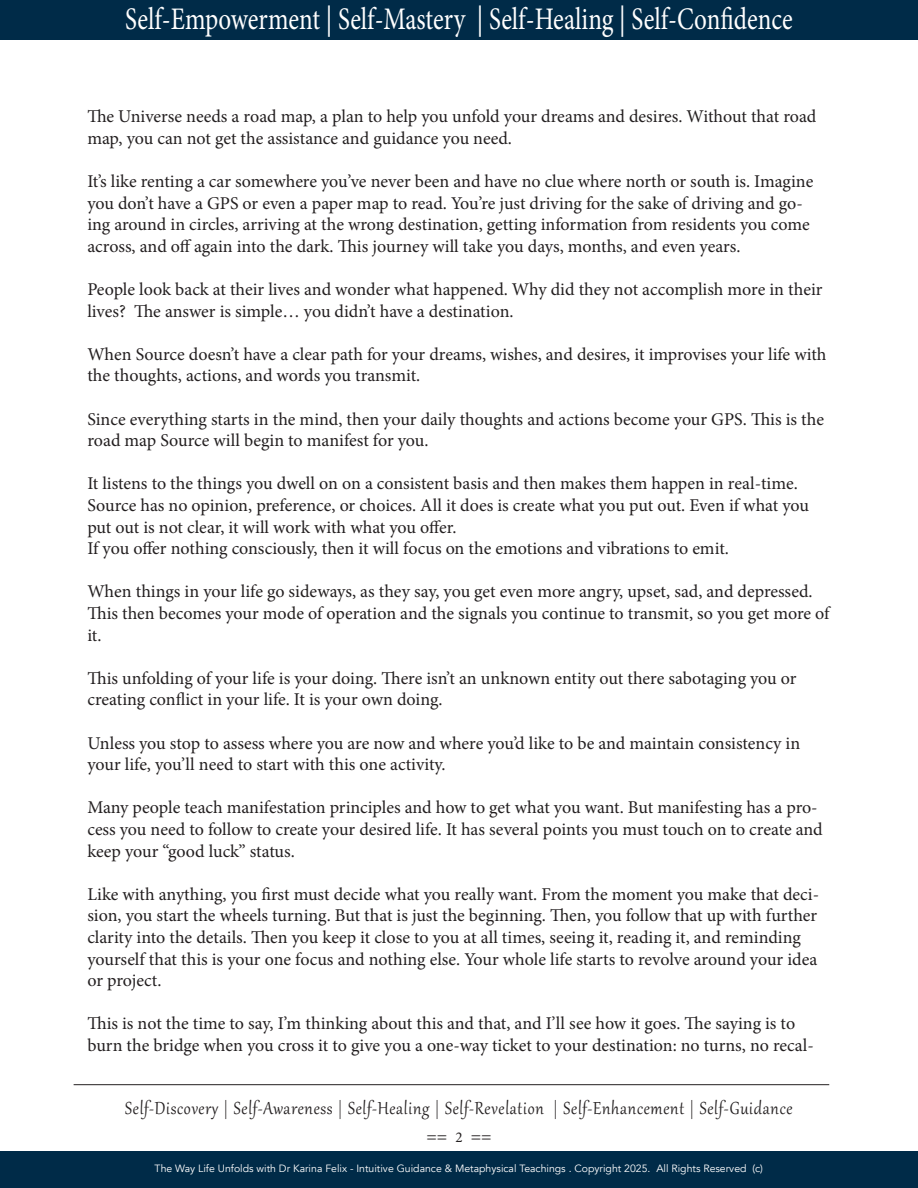
<style>
.page{position:relative;width:918px;height:1188px;background:#fff}
.page>*{position:absolute;margin:0;border:0;box-sizing:border-box;transform-origin:0 0}
.t1{font:31.35px "Minion Pro";color:#fff;scale:.8 1}
.t2{font:21.45px "Gabriola";letter-spacing:.04em;color:#231f20;scale:.91 1}
.t3{font:18px/21.6px "Minion Pro";letter-spacing:-.005em;color:#231f20}
.t4{font:10.5px "Avenir";color:#fff}
.s1{font-size:15px}
</style>
<div class="page">
<div style="left:0;top:0;width:918px;height:39px;background:#002b48"></div>
<div style="left:0;top:1152px;width:918px;height:36px;background:#002b48"></div>
<hr style="left:74px;top:1084px;width:755px;height:1px;background:#231f20">
<h1 class="t1" style="left:125px;top:-2px;width:836px">Self-Empowerment | Self-Mastery | Self-Healing | Self-Confidence</h1>
<p class="t3" style="left:87px;top:106px;width:731px">The Universe needs a road map, a plan to help you unfold your dreams and desires. Without that road map, you can not get the assistance and guidance you need.</p>
<p class="t3" style="left:87px;top:171px;width:727px">It’s like renting a car somewhere you’ve never been and have no clue where north or south is. Imagine you don’t have a GPS or even a paper map to read. You’re just driving for the sake of driving and go&shy;ing around in circles, arriving at the wrong destination, getting information from residents you come across, and off again into the dark. This journey will take you days, months, and even years.</p>
<p class="t3" style="left:87px;top:279px;width:737px">People look back at their lives and wonder what happened. Why did they not accomplish more in their lives? The answer is simple… you didn’t have a destination.</p>
<p class="t3" style="left:87px;top:343px;width:741px">When Source doesn’t have a clear path for your dreams, wishes, and desires, it improvises your life with the thoughts, actions, and words you transmit.</p>
<p class="t3" style="left:87px;top:408px;width:738px">Since everything starts in the mind, then your daily thoughts and actions become your GPS. This is the road map Source will begin to manifest for you.</p>
<p class="t3" style="left:87px;top:473px;width:723px">It listens to the things you dwell on on a consistent basis and then makes them happen in real-time.<br>Source has no opinion, preference, or choices. All it does is create what you put out. Even if what you put out is not clear, it will work with what you offer.</p>
<p class="t3" style="left:87px;top:538px;width:643px">If you offer nothing consciously, then it will focus on the emotions and vibrations to emit.</p>
<p class="t3" style="left:87px;top:581px;width:744px">When things in your life go sideways, as they say, you get even more angry, upset, sad, and depressed.<br>This then becomes your mode of operation and the signals you continue to transmit, so you get more of it.</p>
<p class="t3" style="left:87px;top:667px;width:711px">This unfolding of your life is your doing. There isn’t an unknown entity out there sabotaging you or creating conflict in your life. It is your own doing.</p>
<p class="t3" style="left:87px;top:732px;width:714px">Unless you stop to assess where you are now and where you’d like to be and maintain consistency in your life, you’ll need to start with this one activity.</p>
<p class="t3" style="left:87px;top:797px;width:737px">Many people teach manifestation principles and how to get what you want. But manifesting has a pro&shy;cess you need to follow to create your desired life. It has several points you must touch on to create and keep your “good luck” status.</p>
<p class="t3" style="left:87px;top:883px;width:733px">Like with anything, you first must decide what you really want. From the moment you make that deci&shy;sion, you start the wheels turning. But that is just the beginning. Then, you follow that up with further clarity into the details. Then you keep it close to you at all times, seeing it, reading it, and reminding yourself that this is your one focus and nothing else. Your whole life starts to revolve around your idea or project.</p>
<p class="t3" style="left:87px;top:1013px;width:728px">This is not the time to say, I’m thinking about this and that, and I’ll see how it goes. The saying is to burn the bridge when you cross it to give you a one-way ticket to your destination: no turns, no recal-</p>
<p class="t2" style="left:125px;top:1094px;width:735px">Self-Discovery | Self-Awareness | Self-Healing | Self-Revelation | Self-Enhancement | Self-Guidance</p>
<p class="t3" style="left:426px;top:1125px;width:67px">== <span class="s1">2</span> ==</p>
<p class="t4" style="left:155px;top:1162px;width:610px">The Way Life Unfolds with Dr Karina Felix - Intuitive Guidance &amp; Metaphysical Teachings . Copyright 2025. All Rights Reserved (c)</p>
</div>
